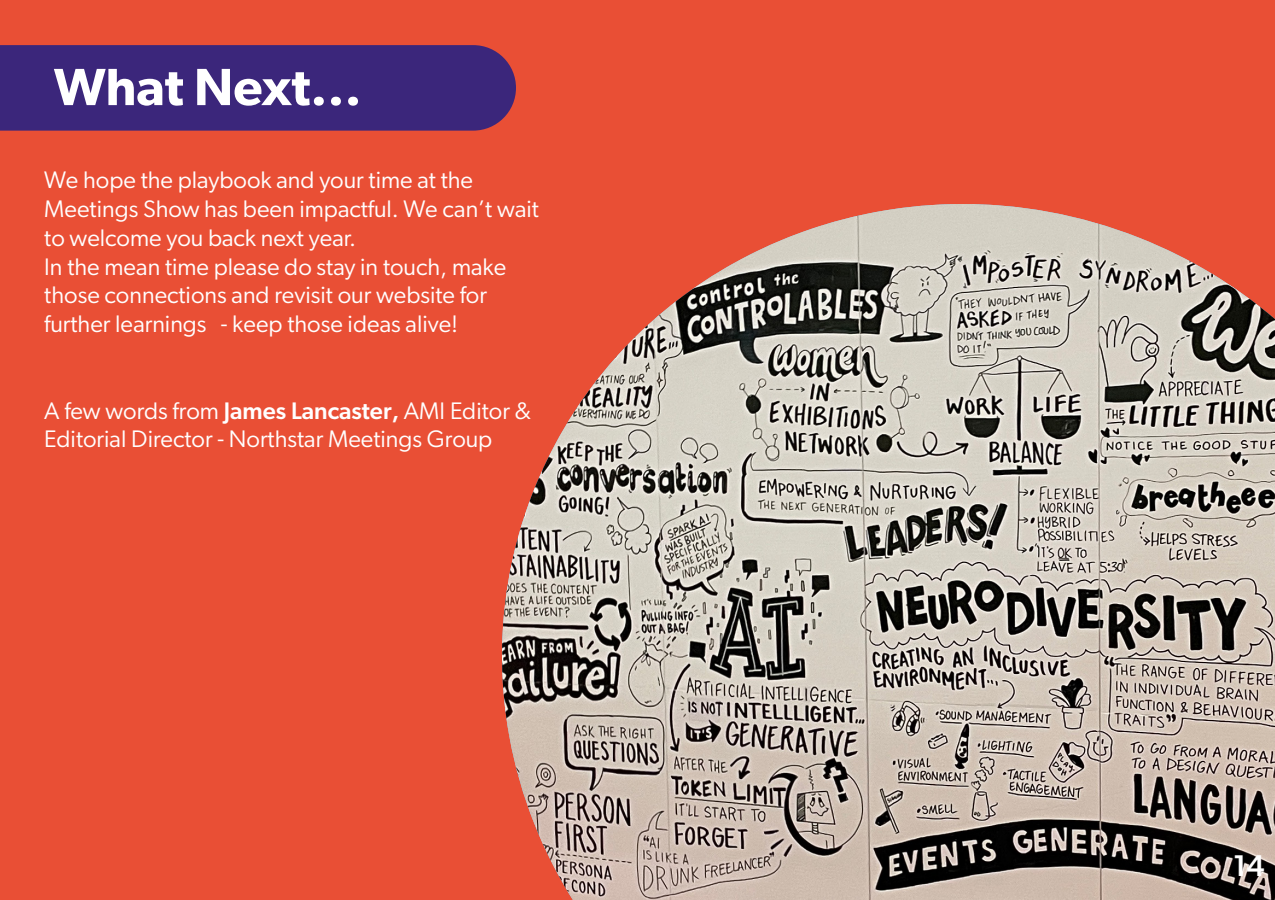
<style>
.page{position:relative;width:1275px;height:900px;background:#e94f35}
.page>*{position:absolute;margin:0;border:0;box-sizing:border-box;transform-origin:0 0}
.t1{font:600 52.5px "Gibson";color:#fff}
.t2{font:500 30px "Gibson";color:#fff}
.t3{font:24px/28.8px "Gibson";color:#fff}
.s1{font-weight:500}
</style>
<div class="page">
<div style="left:0;top:45px;width:516px;height:86px;background:#3b267b"></div>
<img style="left:502px;top:204px;width:773px;height:696px">
<h1 class="t1" style="left:54px;top:56px;width:309px">What Next...</h1>
<p class="t3" style="left:44px;top:165px;width:496px">We hope the playbook and your time at the Meetings Show has been impactful. We can’t wait to welcome you back next year.<br>In the mean time please do stay in touch, make those connections and revisit our website for further learnings - keep those ideas alive!</p>
<p class="t3" style="left:44px;top:396px;width:488px">A few words from <span class="s1">James Lancaster,</span> AMI Editor &amp;<br>Editorial Director - Northstar Meetings Group</p>
<p class="t2" style="left:1233px;top:848px;width:33px">14</p>
</div>
